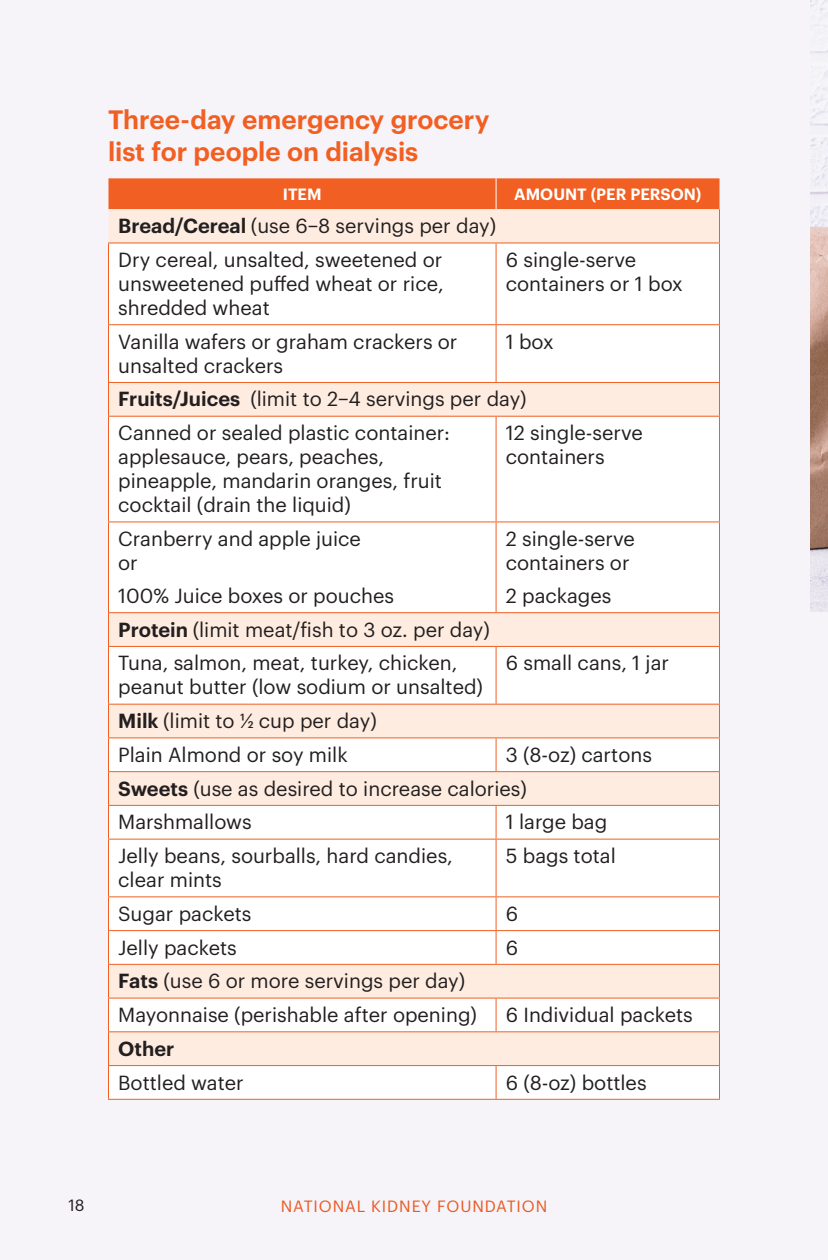
<style>
.page{position:relative;width:828px;height:1260px;background:#f6f3f9}
.page>*{position:absolute;margin:0;border:0;box-sizing:border-box;transform-origin:0 0}
.t1{font:600 26px/32px "Graphik";color:#f15f22}
.t2{font:20px/24px "Graphik";color:#231f20}
.t3{font:600 20px "Graphik";color:#231f20}
.t4{font:16px "Graphik";letter-spacing:.055em;color:#f15f22}
.t5{font:600 16px "Graphik";color:#fff}
.t6{font:16px "Graphik";color:#231f20}
.s1{font-weight:600}
</style>
<div class="page">
<div style="left:108px;top:178px;width:612px;height:31px;background:#f15f22"></div>
<div style="left:108px;top:209px;width:611px;height:33px;background:#feece0"></div>
<div style="left:109px;top:243px;width:610px;height:81px;background:#fff"></div>
<div style="left:109px;top:325px;width:610px;height:57px;background:#fff"></div>
<div style="left:109px;top:383px;width:610px;height:33px;background:#feece0"></div>
<svg style="left:109px;top:417px;width:610px;height:682px;fill:#fff"></svg>
<svg style="left:109px;top:522px;width:610px;height:408px;fill:#fff"></svg>
<hr style="left:496px;top:178px;width:1px;height:31px;background:#fff">
<hr style="left:719px;top:209px;width:1px;height:33px;background:#f15f22">
<hr style="left:108px;top:243px;width:1px;height:81px;background:#f15f22">
<hr style="left:108px;top:242px;width:388px;height:1px;background:#f15f22">
<hr style="left:496px;top:243px;width:1px;height:81px;background:#f15f22">
<hr style="left:496px;top:242px;width:224px;height:1px;background:#f15f22">
<hr style="left:719px;top:243px;width:1px;height:81px;background:#f15f22">
<hr style="left:108px;top:325px;width:1px;height:57px;background:#f15f22">
<hr style="left:108px;top:324px;width:388px;height:1px;background:#f15f22">
<hr style="left:496px;top:325px;width:1px;height:57px;background:#f15f22">
<hr style="left:496px;top:324px;width:224px;height:1px;background:#f15f22">
<hr style="left:719px;top:325px;width:1px;height:57px;background:#f15f22">
<hr style="left:108px;top:383px;width:1px;height:33px;background:#f15f22">
<hr style="left:108px;top:382px;width:388px;height:1px;background:#f15f22">
<hr style="left:496px;top:382px;width:224px;height:1px;background:#f15f22">
<hr style="left:719px;top:383px;width:1px;height:33px;background:#f15f22">
<hr style="left:108px;top:417px;width:1px;height:104px;background:#f15f22">
<hr style="left:108px;top:416px;width:388px;height:1px;background:#f15f22">
<hr style="left:496px;top:417px;width:1px;height:104px;background:#f15f22">
<hr style="left:496px;top:416px;width:224px;height:1px;background:#f15f22">
<hr style="left:719px;top:417px;width:1px;height:104px;background:#f15f22">
<hr style="left:108px;top:522px;width:1px;height:90px;background:#f15f22">
<hr style="left:108px;top:521px;width:388px;height:1px;background:#f15f22">
<hr style="left:496px;top:522px;width:1px;height:90px;background:#f15f22">
<hr style="left:496px;top:521px;width:224px;height:1px;background:#f15f22">
<hr style="left:719px;top:522px;width:1px;height:90px;background:#f15f22">
<hr style="left:108px;top:613px;width:1px;height:33px;background:#f15f22">
<hr style="left:108px;top:612px;width:388px;height:1px;background:#f15f22">
<hr style="left:496px;top:612px;width:224px;height:1px;background:#f15f22">
<hr style="left:719px;top:613px;width:1px;height:33px;background:#f15f22">
<hr style="left:108px;top:647px;width:1px;height:57px;background:#f15f22">
<hr style="left:108px;top:646px;width:388px;height:1px;background:#f15f22">
<hr style="left:496px;top:647px;width:1px;height:57px;background:#f15f22">
<hr style="left:496px;top:646px;width:224px;height:1px;background:#f15f22">
<hr style="left:719px;top:647px;width:1px;height:57px;background:#f15f22">
<hr style="left:108px;top:705px;width:1px;height:32px;background:#f15f22">
<hr style="left:108px;top:704px;width:388px;height:1px;background:#f15f22">
<hr style="left:496px;top:704px;width:224px;height:1px;background:#f15f22">
<hr style="left:719px;top:705px;width:1px;height:32px;background:#f15f22">
<hr style="left:108px;top:738px;width:1px;height:33px;background:#f15f22">
<hr style="left:108px;top:737px;width:388px;height:1px;background:#f15f22">
<hr style="left:496px;top:738px;width:1px;height:33px;background:#f15f22">
<hr style="left:496px;top:737px;width:224px;height:1px;background:#f15f22">
<hr style="left:719px;top:738px;width:1px;height:33px;background:#f15f22">
<hr style="left:108px;top:772px;width:1px;height:33px;background:#f15f22">
<hr style="left:108px;top:771px;width:388px;height:1px;background:#f15f22">
<hr style="left:496px;top:771px;width:224px;height:1px;background:#f15f22">
<hr style="left:719px;top:772px;width:1px;height:33px;background:#f15f22">
<hr style="left:108px;top:806px;width:1px;height:33px;background:#f15f22">
<hr style="left:108px;top:805px;width:388px;height:1px;background:#f15f22">
<hr style="left:496px;top:806px;width:1px;height:33px;background:#f15f22">
<hr style="left:496px;top:805px;width:224px;height:1px;background:#f15f22">
<hr style="left:719px;top:806px;width:1px;height:33px;background:#f15f22">
<hr style="left:108px;top:840px;width:1px;height:56px;background:#f15f22">
<hr style="left:108px;top:897px;width:1px;height:33px;background:#f15f22">
<hr style="left:108px;top:839px;width:388px;height:1px;background:#f15f22">
<hr style="left:108px;top:896px;width:388px;height:1px;background:#f15f22">
<hr style="left:496px;top:840px;width:1px;height:56px;background:#f15f22">
<hr style="left:496px;top:897px;width:1px;height:33px;background:#f15f22">
<hr style="left:496px;top:839px;width:224px;height:1px;background:#f15f22">
<hr style="left:719px;top:840px;width:1px;height:56px;background:#f15f22">
<hr style="left:719px;top:897px;width:1px;height:33px;background:#f15f22">
<hr style="left:496px;top:896px;width:224px;height:1px;background:#f15f22">
<hr style="left:108px;top:931px;width:1px;height:33px;background:#f15f22">
<hr style="left:108px;top:930px;width:388px;height:1px;background:#f15f22">
<hr style="left:496px;top:931px;width:1px;height:33px;background:#f15f22">
<hr style="left:496px;top:930px;width:224px;height:1px;background:#f15f22">
<hr style="left:719px;top:931px;width:1px;height:33px;background:#f15f22">
<hr style="left:108px;top:965px;width:1px;height:33px;background:#f15f22">
<hr style="left:108px;top:964px;width:388px;height:1px;background:#f15f22">
<hr style="left:496px;top:964px;width:224px;height:1px;background:#f15f22">
<hr style="left:719px;top:965px;width:1px;height:33px;background:#f15f22">
<hr style="left:108px;top:999px;width:1px;height:32px;background:#f15f22">
<hr style="left:108px;top:998px;width:388px;height:1px;background:#f15f22">
<hr style="left:496px;top:999px;width:1px;height:32px;background:#f15f22">
<hr style="left:496px;top:998px;width:224px;height:1px;background:#f15f22">
<hr style="left:719px;top:999px;width:1px;height:32px;background:#f15f22">
<hr style="left:108px;top:1032px;width:1px;height:33px;background:#f15f22">
<hr style="left:108px;top:1031px;width:388px;height:1px;background:#f15f22">
<hr style="left:496px;top:1031px;width:224px;height:1px;background:#f15f22">
<hr style="left:719px;top:1032px;width:1px;height:33px;background:#f15f22">
<hr style="left:108px;top:1066px;width:1px;height:33px;background:#f15f22">
<hr style="left:108px;top:1065px;width:388px;height:1px;background:#f15f22">
<hr style="left:108px;top:1099px;width:388px;height:1px;background:#f15f22">
<hr style="left:496px;top:1066px;width:1px;height:33px;background:#f15f22">
<hr style="left:496px;top:1065px;width:224px;height:1px;background:#f15f22">
<hr style="left:719px;top:1066px;width:1px;height:33px;background:#f15f22">
<hr style="left:496px;top:1099px;width:224px;height:1px;background:#f15f22">
<img style="left:810px;top:0;width:18px;height:612px">
<h1 class="t1" style="left:108px;top:102px;width:383px">Three-day emergency grocery list for people on dialysis</h1>
<p class="t5" style="left:283px;top:181px;width:40px">ITEM</p>
<p class="t5" style="left:514px;top:181px;width:189px">AMOUNT (PER PERSON)</p>
<p class="t2" style="left:118px;top:207px;width:379px;line-height:33.8px"><span class="s1">Bread/Cereal</span> (use 6–8 servings per day)<br>Dry cereal, unsalted, sweetened or</p>
<p class="t2" style="left:118px;top:270px;width:327px">unsweetened puffed wheat or rice, shredded wheat</p>
<p class="t2" style="left:506px;top:246px;width:179px">6 single-serve containers or 1 box</p>
<p class="t2" style="left:118px;top:328px;width:341px">Vanilla wafers or graham crackers or unsalted crackers</p>
<p class="t2" style="left:506px;top:328px;width:49px">1 box</p>
<p class="t2" style="left:118px;top:381px;width:410px;line-height:33.8px"><span class="s1">Fruits/Juices</span> (limit to 2–4 servings per day)<br>Canned or sealed plastic container:</p>
<p class="t2" style="left:118px;top:443px;width:325px">applesauce, pears, peaches, pineapple, mandarin oranges, fruit cocktail (drain the liquid)</p>
<p class="t2" style="left:506px;top:419px;width:139px">12 single-serve containers</p>
<p class="t2" style="left:118px;top:525px;width:244px">Cranberry and apple juice or</p>
<p class="t2" style="left:118px;top:582px;width:277px">100% Juice boxes or pouches</p>
<p class="t2" style="left:118px;top:611px;width:373px;line-height:33.8px"><span class="s1">Protein</span> (limit meat/fish to 3 oz. per day)<br>Tuna, salmon, meat, turkey, chicken,</p>
<p class="t2" style="left:118px;top:674px;width:366px">peanut butter (low sodium or unsalted)</p>
<p class="t2" style="left:506px;top:525px;width:131px">2 single-serve containers or</p>
<p class="t2" style="left:506px;top:582px;width:107px">2 packages</p>
<p class="t2" style="left:506px;top:650px;width:165px">6 small cans, 1 jar</p>
<p class="t2" style="left:118px;top:702px;width:260px;line-height:33.8px"><span class="s1">Milk</span> (limit to ½ cup per day)<br>Plain Almond or soy milk</p>
<p class="t2" style="left:118px;top:736px;width:535px;line-height:33.8px;text-indent:388px">3 (8-oz) cartons<br><span class="s1">Sweets</span> (use as desired to increase calories)<br>Marshmallows</p>
<p class="t2" style="left:506px;top:808px;width:103px">1 large bag</p>
<p class="t2" style="left:118px;top:842px;width:336px">Jelly beans, sourballs, hard candies, clear mints</p>
<p class="t2" style="left:506px;top:842px;width:112px">5 bags total</p>
<p class="t2" style="left:118px;top:900px;width:135px">Sugar packets</p>
<p class="t2" style="left:506px;top:900px;width:14px">6</p>
<p class="t2" style="left:118px;top:934px;width:120px">Jelly packets</p>
<p class="t2" style="left:506px;top:934px;width:14px">6</p>
<p class="t2" style="left:118px;top:963px;width:360px;line-height:33.8px"><span class="s1">Fats</span> (use 6 or more servings per day)<br>Mayonnaise (perishable after opening)</p>
<p class="t2" style="left:506px;top:1001px;width:188px">6 Individual packets</p>
<p class="t3" style="left:118px;top:1033px;width:58px">Other</p>
<p class="t2" style="left:118px;top:1069px;width:127px">Bottled water</p>
<p class="t2" style="left:506px;top:1069px;width:142px">6 (8-oz) bottles</p>
<p class="t6" style="left:68px;top:1193px;width:18px">18</p>
<p class="t4" style="left:281px;top:1194px;width:268px">NATIONAL KIDNEY FOUNDATION</p>
</div>
